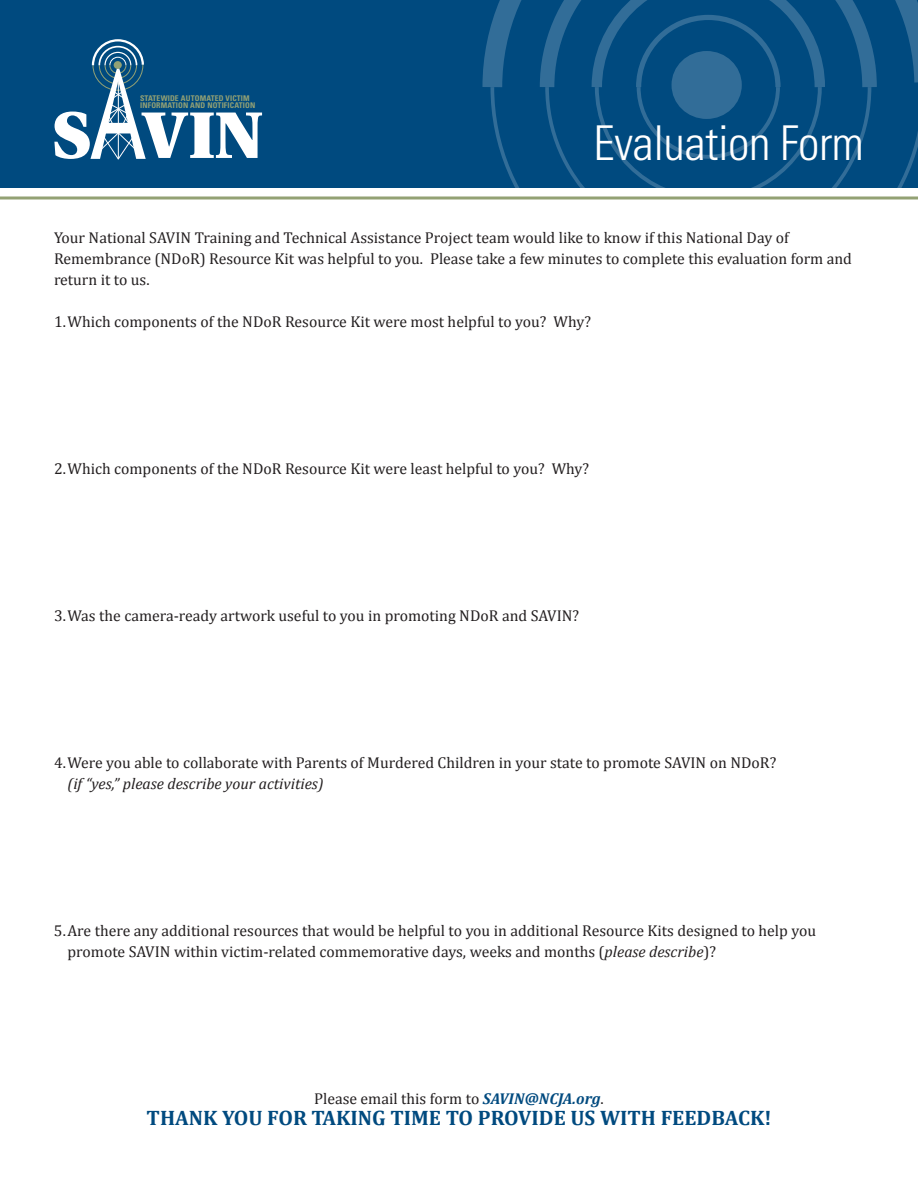
<style>
.page{position:relative;width:918px;height:1188px;background:#fff}
.page>*{position:absolute;margin:0;border:0;box-sizing:border-box;transform-origin:0 0}
.t1{font:300 condensed 48px "Univers";letter-spacing:-.01em;color:#fff}
.t2{font:700 21px "Cambria";color:#004a7f}
.t3{font:15.75px/21px "Cambria";color:#231f20}
.t4{font:italic 15.75px "Cambria";color:#231f20}
.t5{font:700 condensed 7.8px/7.6px "Univers";letter-spacing:.015em;color:#93a174}
.s1{font-style:italic}
.s2{font-weight:700;font-style:italic;color:#004a7f}
</style>
<div class="page">
<div style="left:0;top:0;width:918px;height:188px;background:#004a7f"></div>
<svg style="left:491px;top:107px;width:427px;height:81px"></svg>
<svg style="left:482px;top:0;width:436px;height:107px"></svg>
<div style="left:672px;top:51px;width:70px;height:68px;background:#326d98;border-radius:50%"></div>
<hr style="left:0;top:196px;width:918px;height:3px;background:#93a174">
<svg style="left:54px;top:39px;width:208px;height:121px"></svg>
<p class="t5" style="left:140px;top:94px;width:117px">STATEWIDE AUTOMATED VICTIM<br>INFORMATION AND NOTIFICATION</p>
<h1 class="t1" style="left:594px;top:114px;width:272px">Evaluation Form</h1>
<p class="t3" style="left:54px;top:227px;width:800px">Your National SAVIN Training and Technical Assistance Project team would like to know if this National Day of<br>Remembrance (NDoR) Resource Kit was helpful to you. Please take a few minutes to complete this evaluation form and return it to us.</p>
<p class="t3" style="left:54px;top:311px;width:539px">1.Which components of the NDoR Resource Kit were most helpful to you? Why?</p>
<p class="t3" style="left:54px;top:458px;width:537px">2.Which components of the NDoR Resource Kit were least helpful to you? Why?</p>
<p class="t3" style="left:54px;top:605px;width:527px">3.Was the camera-ready artwork useful to you in promoting NDoR and SAVIN?</p>
<p class="t3" style="left:54px;top:752px;width:724px">4.Were you able to collaborate with Parents of Murdered Children in your state to promote SAVIN on NDoR?</p>
<p class="t4" style="left:67px;top:774px;width:258px">(if “yes,” please describe your activities)</p>
<p class="t3" style="left:67px;top:920px;width:750px;text-indent:-13px">5.Are there any additional resources that would be helpful to you in additional Resource Kits designed to help you promote SAVIN within victim-related commemorative days, weeks and months (<span class="s1">please describe</span>)?</p>
<p class="t3" style="left:314px;top:1088px;width:291px">Please email this form to <span class="s2">SAVIN@NCJA.org</span>.</p>
<h2 class="t2" style="left:147px;top:1105px;width:135px">THANK YOU FOR</h2>
<h2 class="t2" style="left:312px;top:1105px;width:363px">TAKING TIME TO PROVIDE US WITH FEEDB</h2>
<h2 class="t2" style="left:725px;top:1105px;width:48px">ACK!</h2>
</div>
